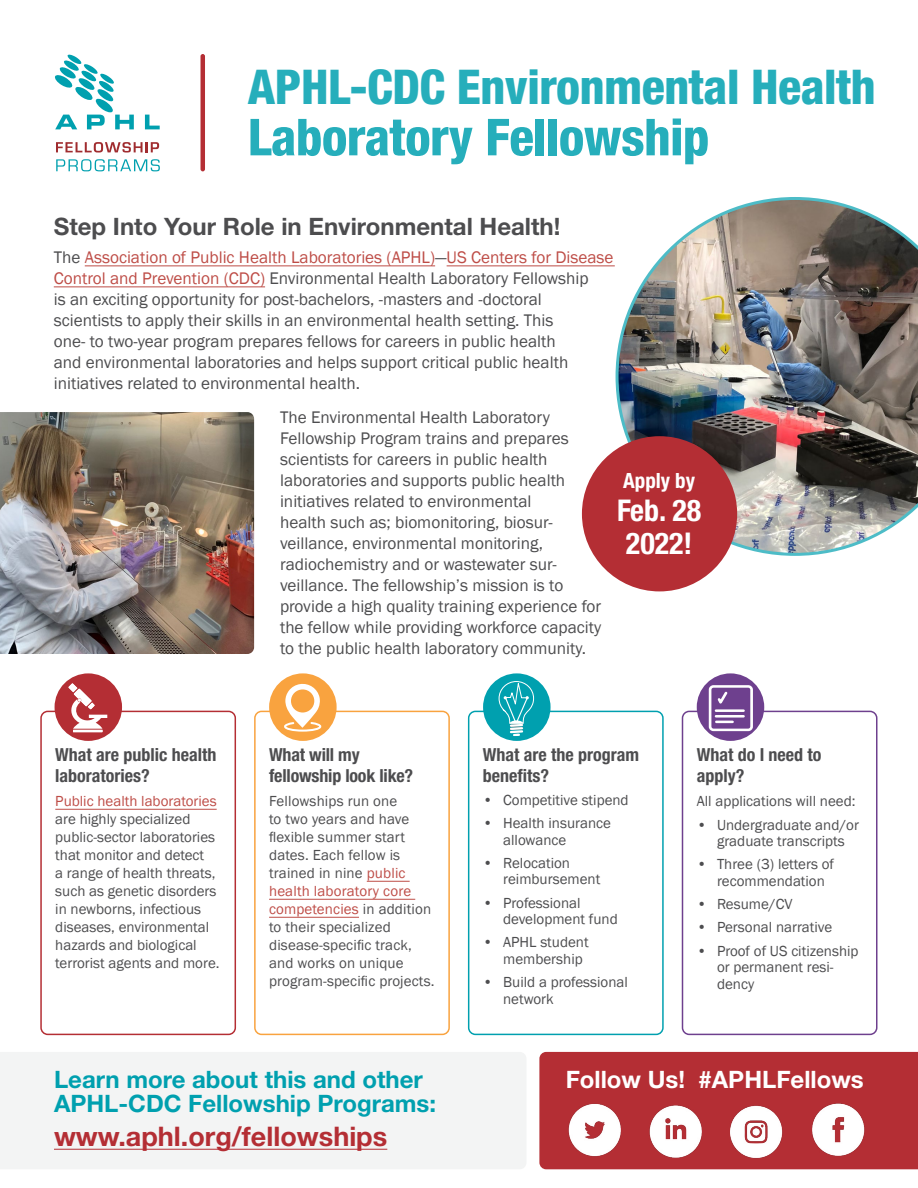
<style>
.page{position:relative;width:918px;height:1188px;background:#fff}
.page>*{position:absolute;margin:0;border:0;box-sizing:border-box;transform-origin:0 0}
.t1{font:800 condensed 51px "Helvetica Neue LT Std";letter-spacing:-.01em;color:#26aebb}
.t2{font:800 condensed 48px "Helvetica Neue LT Std";letter-spacing:-.01em;color:#26aebb}
.Deadline{font:700 condensed 30px/33px "Helvetica Neue LT Std";color:#fff}
.Website{font:700 27px "Helvetica Neue LT Std";color:#b42e34}
.Call_to_Action{font:700 24px/24px "Helvetica Neue LT Std";color:#00a0af}
.Header_1{font:700 24px "Helvetica Neue LT Std";color:#4d4d4f}
.t3{font:700 24px "Helvetica Neue LT Std";color:#fff}
.Deadline-2{font:700 condensed 21px "Helvetica Neue LT Std";color:#fff}
.Header_2{font:700 condensed 18px/21px "Helvetica Neue LT Std";color:#4d4d4f}
.Intro{font:17.25px/21px "Franklin Gothic";color:#4d4d4f}
.Body{font:15px/18px "Franklin Gothic";color:#4d4d4f}
.s1{color:#be4d47}
</style>
<div class="page">
<svg style="left:145px;top:115px;width:15px;height:14px"></svg>
<svg style="left:55px;top:54px;width:79px;height:75px"></svg>
<svg style="left:56px;top:142px;width:103px;height:11px"></svg>
<svg style="left:56px;top:159px;width:104px;height:12px"></svg>
<hr style="left:201px;top:54px;width:4px;height:117px;background:#b42e34;border-radius:2px">
<div style="left:0;top:1052px;width:526px;height:117px;background:#f3f4f4"></div>
<div style="left:539px;top:1052px;width:379px;height:117px;background:#b42e34"></div>
<img style="left:565px;top:1101px;width:61px;height:62px">
<img style="left:726px;top:1101px;width:61px;height:62px">
<img style="left:645px;top:1101px;width:62px;height:62px">
<img style="left:807px;top:1101px;width:61px;height:62px">
<img style="left:616px;top:197px;width:302px;height:359px">
<hr style="left:85px;top:265px;width:350px;height:1px;background:#be4d47">
<hr style="left:447px;top:265px;width:168px;height:1px;background:#be4d47">
<hr style="left:54px;top:286px;width:211px;height:1px;background:#be4d47">
<img style="left:0;top:412px;width:254px;height:242px">
<div style="left:582px;top:436px;width:155px;height:155px;background:#b42e34;border-radius:50%"></div>
<hr style="left:55px;top:809px;width:162px;height:1px;background:#be4d47">
<div style="left:40px;top:711px;width:196px;height:324px;border:2px solid #b42e34;border-radius:7px"></div>
<div style="left:55px;top:673px;width:67px;height:68px;background:#b42e34;border-radius:50%"></div>
<svg style="left:68px;top:683px;width:39px;height:49px"></svg>
<div style="left:468px;top:711px;width:196px;height:324px;border:2px solid #00a0af;border-radius:7px"></div>
<div style="left:483px;top:673px;width:68px;height:68px;background:#00a0af;border-radius:50%"></div>
<svg style="left:498px;top:681px;width:36px;height:55px"></svg>
<div style="left:682px;top:711px;width:196px;height:324px;border:2px solid #6e408e;border-radius:7px"></div>
<div style="left:697px;top:673px;width:67px;height:68px;background:#6e408e;border-radius:50%"></div>
<svg style="left:708px;top:685px;width:46px;height:47px"></svg>
<hr style="left:367px;top:881px;width:43px;height:1px;background:#be4d47">
<hr style="left:269px;top:899px;width:146px;height:1px;background:#be4d47">
<hr style="left:269px;top:917px;width:90px;height:1px;background:#be4d47">
<div style="left:254px;top:711px;width:196px;height:324px;border:2px solid #f9a33f;border-radius:7px"></div>
<div style="left:269px;top:673px;width:68px;height:68px;background:#f9a33f;border-radius:50%"></div>
<svg style="left:284px;top:683px;width:38px;height:49px"></svg>
<hr style="left:54px;top:1149px;width:333px;height:1px;background:#b42e34">
<p class="t2" style="left:248px;top:58px;width:629px">APHL-CDC Environmental Health</p>
<p class="t1" style="left:248px;top:106px;width:463px">Laboratory Fellowship</p>
<p class="Header_1" style="left:54px;top:212px;width:508px">Step Into Your Role in Environmental Health!</p>
<p class="Intro" style="left:54px;top:247px;width:561px">The <span class="s1">Association of Public Health Laboratories (APHL)</span>—<span class="s1">US Centers for Disease Control and Prevention (CDC)</span> Environmental Health Laboratory Fellowship<br>is an exciting opportunity for post-bachelors, -masters and -doctoral scientists to apply their skills in an environmental health setting. This<br>one- to two-year program prepares fellows for careers in public health<br>and environmental laboratories and helps support critical public health initiatives related to environmental health.</p>
<p class="Intro" style="left:280px;top:407px;width:323px">The Environmental Health Laboratory Fellowship Program trains and prepares scientists for careers in public health laboratories and supports public health initiatives related to environmental<br>health such as; biomonitoring, biosur&shy;veillance, environmental monitoring, radiochemistry and or wastewater sur&shy;veillance. The fellowship’s mission is to provide a high quality training experience for the fellow while providing workforce capacity to the public health laboratory community.</p>
<p class="Deadline-2" style="left:623px;top:468px;width:73px">Apply by</p>
<p class="Deadline" style="left:617px;top:494px;width:86px">Feb. 28<br>2022!</p>
<p class="Header_2" style="left:55px;top:743px;width:163px">What are public health laboratories?</p>
<p class="Body" style="left:55px;top:793px;width:166px"><span class="s1">Public health laboratories </span>are highly specialized public-sector laboratories that monitor and detect<br>a range of health threats, such as genetic disorders in newborns, infectious diseases, environmental hazards and biological terrorist agents and more.</p>
<p class="Header_2" style="left:269px;top:743px;width:146px">What will my fellowship look like?</p>
<p class="Body" style="left:269px;top:793px;width:167px">Fellowships run one<br>to two years and have flexible summer start dates. Each fellow is trained in nine <span class="s1">public health laboratory core competencies</span> in addition to their specialized disease-specific track, and works on unique program-specific projects.</p>
<p class="Call_to_Action" style="left:54px;top:1067px;width:384px">Learn more about this and other<br>APHL-CDC Fellowship Programs:</p>
<p class="Website" style="left:54px;top:1120px;width:335px">www.aphl.org/fellowships</p>
<p class="Header_2" style="left:483px;top:743px;width:158px">What are the program benefits?</p>
<p class="Body" style="left:483px;top:791px;width:147px">• Competitive stipend</p>
<p class="Body" style="left:503px;top:815px;width:109px;line-height:16.5px;text-indent:-20px">• Health insurance allowance</p>
<p class="Body" style="left:503px;top:855px;width:99px;line-height:16.5px;text-indent:-20px">• Relocation reimbursement</p>
<p class="Body" style="left:503px;top:895px;width:116px;line-height:16.5px;text-indent:-20px">• Professional development fund</p>
<p class="Body" style="left:503px;top:934px;width:87px;line-height:16.5px;text-indent:-20px">• APHL student membership</p>
<p class="Body" style="left:503px;top:974px;width:126px;line-height:16.5px;text-indent:-20px">• Build a professional network</p>
<p class="Header_2" style="left:697px;top:743px;width:126px">What do I need to apply?</p>
<p class="Body" style="left:697px;top:793px;width:160px">All applications will need:</p>
<p class="Body" style="left:697px;top:817px;width:164px;line-height:16.5px;text-align:center">• Undergraduate and/or graduate transcripts</p>
<p class="Body" style="left:717px;top:856px;width:119px;line-height:16.5px;text-indent:-20px">• Three (3) letters of recommendation</p>
<p class="Body" style="left:697px;top:895px;width:97px">• Resume/CV</p>
<p class="Body" style="left:697px;top:919px;width:137px">• Personal narrative</p>
<p class="Body" style="left:717px;top:943px;width:143px;line-height:16.5px;text-indent:-20px">• Proof of US citizenship or permanent resi&shy;dency</p>
<h3 class="t3" style="left:566px;top:1065px;width:300px">Follow Us! #APHLFellows</h3>
</div>
